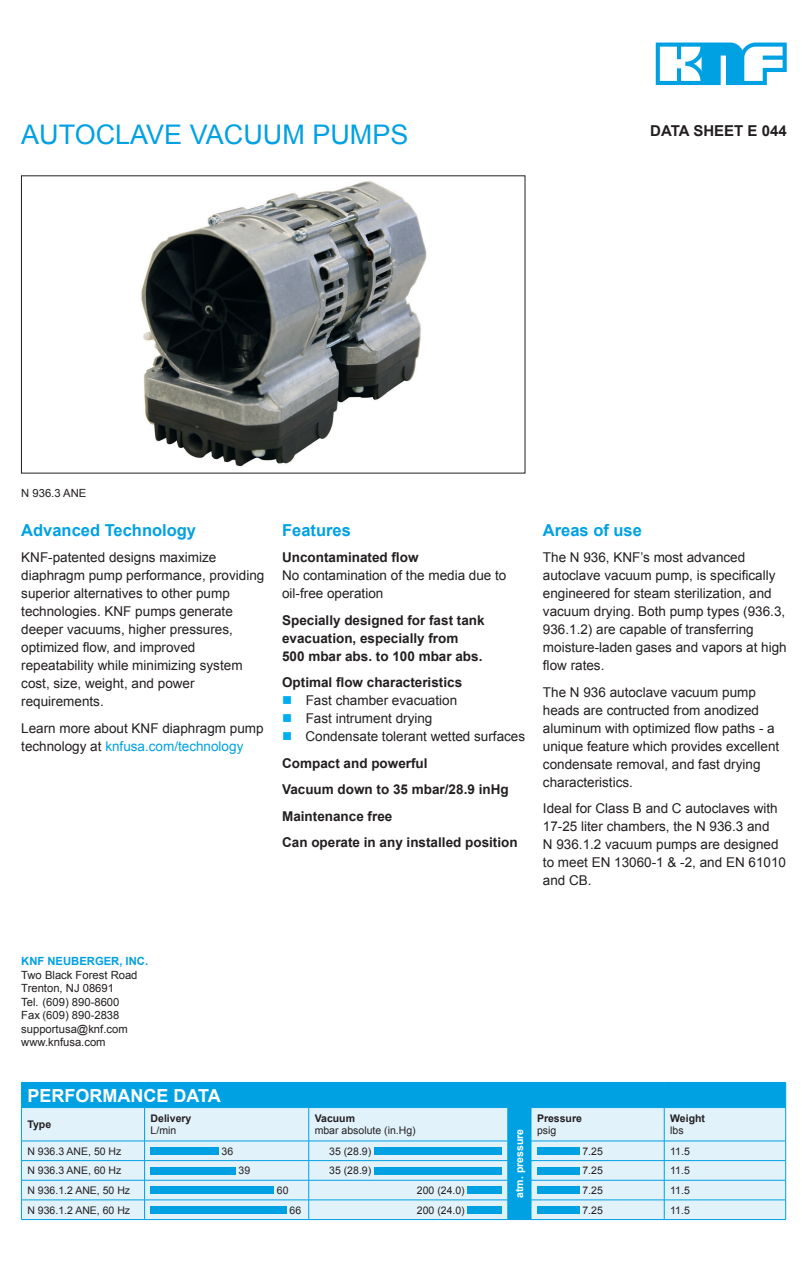
<style>
.page{position:relative;width:808px;height:1263px;background:#fff}
.page>*{position:absolute;margin:0;border:0;box-sizing:border-box;transform-origin:0 0}
.t1{font:27px "Arial";color:#00a1e3}
.t2{font:700 18px "Arial";color:#fff}
.t3{font:700 16.5px "Arial";color:#00a1e3}
.t4{font:700 15px "Arial";color:#231f20}
.t5{font:13.5px/18px "Arial";color:#231f20}
.t6{font:700 13.5px/26.5px "Arial";color:#231f20}
.t7{font:11.25px/13.5px "Arial";color:#231f20}
.t8{font:700 11.25px "Arial";color:#00a1e3}
.t9{font:10.5px "Arial";color:#231f20}
.t10{font:700 10.5px "Arial";color:#231f20}
.t11{font:700 10.5px "Arial";color:#fff}
.s1{color:#00a1e3}
.s2{color:#00aeef}
.s3{font-weight:400}
</style>
<div class="page">
<img style="left:141px;top:181px;width:286px;height:286px">
<div style="left:22px;top:1083px;width:763px;height:24px;background:#00a1e3"></div>
<svg style="left:22px;top:1108px;width:763px;height:111px;background:#d9effa"></svg>
<hr style="left:21px;top:1082px;width:124px;height:1px;background:#00a1e3">
<svg style="left:21px;top:1083px;width:1px;height:24px"></svg>
<hr style="left:145px;top:1082px;width:164px;height:1px;background:#00a1e3">
<hr style="left:309px;top:1082px;width:199px;height:1px;background:#00a1e3">
<svg style="left:508px;top:1082px;width:23px;height:1px"></svg>
<hr style="left:531px;top:1082px;width:133px;height:1px;background:#00a1e3">
<hr style="left:664px;top:1082px;width:122px;height:1px;background:#00a1e3">
<svg style="left:785px;top:1083px;width:1px;height:24px"></svg>
<hr style="left:21px;top:1107px;width:124px;height:1px;background:#00a1e3">
<hr style="left:21px;top:1108px;width:1px;height:33px;background:#00a1e3">
<hr style="left:145px;top:1107px;width:164px;height:1px;background:#00a1e3">
<hr style="left:144px;top:1108px;width:1px;height:33px;background:#00a1e3">
<hr style="left:309px;top:1107px;width:199px;height:1px;background:#00a1e3">
<hr style="left:308px;top:1108px;width:1px;height:33px;background:#00a1e3">
<svg style="left:508px;top:1107px;width:23px;height:1px"></svg>
<hr style="left:507px;top:1108px;width:1px;height:33px;background:#00a1e3">
<hr style="left:531px;top:1107px;width:133px;height:1px;background:#00a1e3">
<hr style="left:531px;top:1108px;width:1px;height:33px;background:#00a1e3">
<hr style="left:664px;top:1107px;width:122px;height:1px;background:#00a1e3">
<hr style="left:664px;top:1108px;width:1px;height:33px;background:#00a1e3">
<hr style="left:785px;top:1108px;width:1px;height:33px;background:#00a1e3">
<hr style="left:21px;top:1141px;width:124px;height:1px;background:#00a1e3">
<hr style="left:145px;top:1141px;width:164px;height:1px;background:#00a1e3">
<hr style="left:309px;top:1141px;width:199px;height:1px;background:#00a1e3">
<hr style="left:21px;top:1180px;width:124px;height:1px;background:#00a1e3">
<hr style="left:145px;top:1180px;width:164px;height:1px;background:#00a1e3">
<hr style="left:309px;top:1180px;width:199px;height:1px;background:#00a1e3">
<hr style="left:531px;top:1141px;width:133px;height:1px;background:#00a1e3">
<hr style="left:664px;top:1141px;width:122px;height:1px;background:#00a1e3">
<hr style="left:531px;top:1180px;width:133px;height:1px;background:#00a1e3">
<hr style="left:664px;top:1180px;width:122px;height:1px;background:#00a1e3">
<hr style="left:21px;top:1160px;width:124px;height:1px;background:#00a1e3">
<hr style="left:145px;top:1160px;width:164px;height:1px;background:#00a1e3">
<hr style="left:309px;top:1160px;width:199px;height:1px;background:#00a1e3">
<hr style="left:21px;top:1199px;width:124px;height:1px;background:#00a1e3">
<svg style="left:21px;top:1141px;width:1px;height:78px"></svg>
<hr style="left:145px;top:1199px;width:164px;height:1px;background:#00a1e3">
<svg style="left:144px;top:1141px;width:1px;height:78px"></svg>
<hr style="left:309px;top:1199px;width:199px;height:1px;background:#00a1e3">
<svg style="left:308px;top:1141px;width:1px;height:78px"></svg>
<hr style="left:21px;top:1219px;width:124px;height:1px;background:#00a1e3">
<hr style="left:145px;top:1219px;width:164px;height:1px;background:#00a1e3">
<hr style="left:309px;top:1219px;width:199px;height:1px;background:#00a1e3">
<hr style="left:531px;top:1160px;width:133px;height:1px;background:#00a1e3">
<hr style="left:664px;top:1160px;width:122px;height:1px;background:#00a1e3">
<hr style="left:531px;top:1199px;width:133px;height:1px;background:#00a1e3">
<svg style="left:507px;top:1141px;width:25px;height:79px;background:#06a3e3"></svg>
<hr style="left:664px;top:1199px;width:122px;height:1px;background:#00a1e3">
<svg style="left:664px;top:1141px;width:1px;height:78px"></svg>
<svg style="left:785px;top:1141px;width:1px;height:78px"></svg>
<hr style="left:531px;top:1219px;width:133px;height:1px;background:#00a1e3">
<hr style="left:664px;top:1219px;width:122px;height:1px;background:#00a1e3">
<div style="left:151px;top:1147px;width:68px;height:7px;background:#00a1e3"></div>
<div style="left:374px;top:1147px;width:128px;height:7px;background:#00a1e3"></div>
<div style="left:537px;top:1147px;width:42px;height:7px;background:#00a1e3"></div>
<div style="left:151px;top:1167px;width:85px;height:7px;background:#00a1e3"></div>
<div style="left:374px;top:1167px;width:128px;height:7px;background:#00a1e3"></div>
<div style="left:537px;top:1167px;width:42px;height:7px;background:#00a1e3"></div>
<div style="left:151px;top:1186px;width:123px;height:8px;background:#00a1e3"></div>
<div style="left:468px;top:1186px;width:34px;height:8px;background:#00a1e3"></div>
<div style="left:537px;top:1186px;width:42px;height:8px;background:#00a1e3"></div>
<div style="left:151px;top:1206px;width:136px;height:7px;background:#00a1e3"></div>
<div style="left:468px;top:1206px;width:34px;height:7px;background:#00a1e3"></div>
<div style="left:537px;top:1206px;width:42px;height:7px;background:#00a1e3"></div>
<svg style="left:656px;top:43px;width:131px;height:42px"></svg>
<h1 class="t1" style="left:21px;top:117px;width:389px">autoclave vacuum pumps</h1>
<p class="t4" style="left:650px;top:120px;width:138px">Data sheet e 044</p>
<p class="t7" style="left:21px;top:487px;width:65px">N 936.3 ANE</p>
<p class="t3" style="left:21px;top:519px;width:176px">Advanced Technology</p>
<p class="t5" style="left:21px;top:549px;width:245px">KNF-patented designs maximize diaphragm pump performance, providing superior alternatives to other pump technologies. KNF pumps generate deeper vacuums, higher pressures, optimized flow, and improved repeatability while minimizing system cost, size, weight, and power requirements.</p>
<p class="t5" style="left:21px;top:719px;width:244px">Learn more about KNF diaphragm pump technology at <span class="s1">knfusa.com/technology</span></p>
<p class="t3" style="left:282px;top:519px;width:70px">Features</p>
<p class="t6" style="left:282px;top:545px;width:138px">Uncontaminated flow</p>
<p class="t5" style="left:282px;top:567px;width:226px">No contamination of the media due to oil-free operation</p>
<p class="t6" style="left:282px;top:611px;width:204px;line-height:18px">Specially designed for fast tank evacuation, especially from<br>500 mbar abs. to 100 mbar abs.</p>
<p class="t6" style="left:282px;top:670px;width:182px">Optimal flow characteristics</p>
<p class="t5" style="left:282px;top:692px;width:177px"><span class="s2">■</span> Fast chamber evacuation</p>
<p class="t5" style="left:282px;top:710px;width:152px"><span class="s2">■</span> Fast intrument drying</p>
<p class="t6" style="left:282px;top:724px;width:245px"><span class="s2">■</span> <span class="s3">Condensate tolerant wetted surfaces<br></span>Compact and powerful<br>Vacuum down to 35 mbar/28.9 inHg<br>Maintenance free<br>Can operate in any installed position</p>
<p class="t3" style="left:543px;top:519px;width:101px">Areas of use</p>
<p class="t5" style="left:543px;top:549px;width:245px">The N 936, KNF’s most advanced autoclave vacuum pump, is specifically engineered for steam sterilization, and vacuum drying. Both pump types (936.3, 936.1.2) are capable of transferring moisture-laden gases and vapors at high flow rates.</p>
<p class="t5" style="left:543px;top:683px;width:238px">The N 936 autoclave vacuum pump heads are contructed from anodized aluminum with optimized flow paths - a unique feature which provides excellent condensate removal, and fast drying characteristics.</p>
<p class="t5" style="left:543px;top:800px;width:245px">Ideal for Class B and C autoclaves with<br>17-25 liter chambers, the N 936.3 and<br>N 936.1.2 vacuum pumps are designed to meet EN 13060-1 &amp; -2, and EN 61010 and CB.</p>
<p class="t8" style="left:21px;top:953px;width:128px">KNF NEUBERGER, INC.</p>
<p class="t7" style="left:21px;top:968px;width:118px">Two Black Forest Road<br>Trenton, NJ 08691<br>Tel. (609) 890-8600<br>Fax (609) 890-2838 supportusa@knf.com www.knfusa.com</p>
<h2 class="t2" style="left:27px;top:1083px;width:195px">Performanc e data</h2>
<p class="t10" style="left:27px;top:1117px;width:25px">Type</p>
<p class="t10" style="left:151px;top:1111px;width:42px">Delivery</p>
<p class="t9" style="left:151px;top:1124px;width:27px">L/min</p>
<p class="t10" style="left:315px;top:1111px;width:42px">Vacuum</p>
<p class="t9" style="left:315px;top:1124px;width:102px">mbar absolute (in.Hg)</p>
<p class="t11" style="left:512px;top:1198px;width:70px;rotate:-90deg">atm. pressure</p>
<p class="t10" style="left:537px;top:1111px;width:46px">Pressure</p>
<p class="t9" style="left:537px;top:1124px;width:21px">psig</p>
<p class="t10" style="left:670px;top:1111px;width:36px">Weight</p>
<p class="t9" style="left:670px;top:1124px;width:15px">lbs</p>
<p class="t9" style="left:27px;top:1144px;width:95px">N 936.3 ANE, 50 Hz</p>
<p class="t9" style="left:222px;top:1144px;width:13px">36</p>
<p class="t9" style="left:329px;top:1144px;width:44px">35 (28.9)</p>
<p class="t9" style="left:582px;top:1144px;width:22px">7.25</p>
<p class="t9" style="left:670px;top:1144px;width:21px">11.5</p>
<p class="t9" style="left:27px;top:1164px;width:95px">N 936.3 ANE, 60 Hz</p>
<p class="t9" style="left:239px;top:1164px;width:13px">39</p>
<p class="t9" style="left:329px;top:1164px;width:44px">35 (28.9)</p>
<p class="t9" style="left:582px;top:1164px;width:22px">7.25</p>
<p class="t9" style="left:670px;top:1164px;width:21px">11.5</p>
<p class="t9" style="left:27px;top:1183px;width:104px">N 936.1.2 ANE, 50 Hz</p>
<p class="t9" style="left:277px;top:1183px;width:13px">60</p>
<p class="t9" style="left:417px;top:1183px;width:49px">200 (24.0)</p>
<p class="t9" style="left:582px;top:1183px;width:22px">7.25</p>
<p class="t9" style="left:670px;top:1183px;width:21px">11.5</p>
<p class="t9" style="left:27px;top:1203px;width:104px">N 936.1.2 ANE, 60 Hz</p>
<p class="t9" style="left:290px;top:1203px;width:13px">66</p>
<p class="t9" style="left:417px;top:1203px;width:49px">200 (24.0)</p>
<p class="t9" style="left:582px;top:1203px;width:22px">7.25</p>
<p class="t9" style="left:670px;top:1203px;width:21px">11.5</p>
</div>
